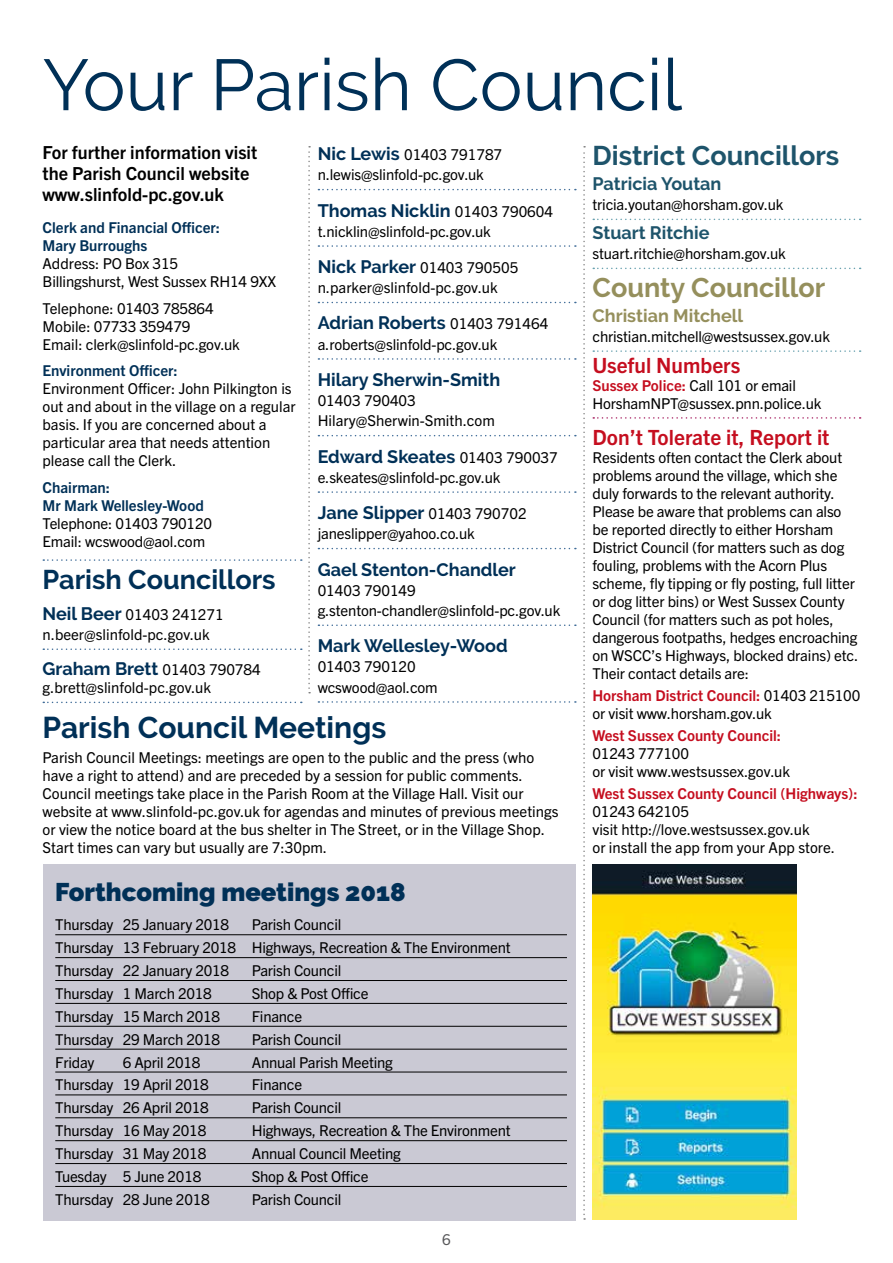
<style>
.page{position:relative;width:893px;height:1263px;background:#fff}
.page>*{position:absolute;margin:0;border:0;box-sizing:border-box;transform-origin:0 0}
.t1{font:72px "Raleway";color:#003057}
.t2{font:700 30px "Raleway";color:#003057}
.t3{font:700 27px "Raleway";color:#1e546b}
.t4{font:700 27px "Raleway";color:#003057}
.t5{font:700 27px "Raleway";color:#958f5c}
.t6{font:900 25.5px "Raleway";color:#003057}
.t7{font:700 21px "Trade Gothic Next LT Pro";color:#c50e1f}
.t8{font:700 18px "Raleway";color:#003057}
.t9{font:700 18px/21px "Trade Gothic Next LT Pro";color:#000}
.t10{font:700 18px "Raleway";color:#1e546b}
.t11{font:700 18px "Raleway";color:#958f5c}
.t12{font:15px/18px "Trade Gothic Next LT Pro";letter-spacing:-.01em;color:#000}
.t13{font:700 15px/18px "Trade Gothic Next LT Pro";color:#003057}
.t14{font:700 15px "Trade Gothic Next LT Pro";color:#c50e1f}
.t15{font:15px "Trade Gothic Next LT Pro";color:#58585a}
.s1{font-family:"Raleway";font-weight:700;font-size:18px;color:#003057}
.s2{font-family:"Trade Gothic Next LT Pro";font-weight:400;font-size:15px;color:#000}
.s3{font-weight:700;color:#c50e1f}
</style>
<div class="page">
<div style="left:43px;top:864px;width:532px;height:356px;background:#cac9d4"></div>
<hr style="left:55px;top:934px;width:512px;height:1px;background:#000">
<hr style="left:55px;top:957px;width:512px;height:1px;background:#000">
<hr style="left:55px;top:980px;width:512px;height:1px;background:#000">
<hr style="left:55px;top:1003px;width:512px;height:1px;background:#000">
<hr style="left:55px;top:1026px;width:512px;height:1px;background:#000">
<hr style="left:55px;top:1049px;width:512px;height:1px;background:#000">
<hr style="left:55px;top:1072px;width:512px;height:1px;background:#000">
<hr style="left:55px;top:1095px;width:512px;height:1px;background:#000">
<hr style="left:55px;top:1117px;width:512px;height:1px;background:#000">
<hr style="left:55px;top:1140px;width:512px;height:1px;background:#000">
<hr style="left:55px;top:1163px;width:512px;height:1px;background:#000">
<hr style="left:55px;top:1186px;width:512px;height:1px;background:#000">
<svg style="left:43px;top:559px;width:259px;height:2px"></svg>
<svg style="left:43px;top:648px;width:259px;height:2px"></svg>
<svg style="left:43px;top:702px;width:259px;height:1px"></svg>
<svg style="left:318px;top:189px;width:258px;height:1px"></svg>
<svg style="left:318px;top:245px;width:258px;height:2px"></svg>
<svg style="left:318px;top:302px;width:258px;height:1px"></svg>
<svg style="left:318px;top:358px;width:258px;height:2px"></svg>
<svg style="left:318px;top:435px;width:258px;height:1px"></svg>
<svg style="left:318px;top:491px;width:258px;height:2px"></svg>
<svg style="left:318px;top:548px;width:258px;height:1px"></svg>
<svg style="left:318px;top:624px;width:258px;height:2px"></svg>
<svg style="left:318px;top:701px;width:258px;height:2px"></svg>
<svg style="left:583px;top:146px;width:2px;height:1074px"></svg>
<svg style="left:308px;top:146px;width:2px;height:547px"></svg>
<svg style="left:593px;top:219px;width:268px;height:1px"></svg>
<svg style="left:593px;top:268px;width:268px;height:1px"></svg>
<svg style="left:593px;top:350px;width:268px;height:2px"></svg>
<svg style="left:593px;top:417px;width:268px;height:2px"></svg>
<img style="left:592px;top:864px;width:205px;height:356px">
<h1 class="t1" style="left:43px;top:43px;width:641px">Your Parish Council</h1>
<p class="t12" style="left:318px;top:143px;width:186px;line-height:20.2px"><span class="s1">Nic Lewis</span> 01403 791787 n.lewis@slinfold-pc.gov.uk</p>
<p class="t8" style="left:318px;top:200px;width:237px">Thomas Nicklin <span class="s2">01403 790604</span></p>
<p class="t12" style="left:318px;top:221px;width:175px">t.nicklin@slinfold-pc.gov.uk</p>
<p class="t12" style="left:318px;top:256px;width:202px;line-height:20.2px"><span class="s1">Nick Parker</span> 01403 790505 n.parker@slinfold-pc.gov.uk</p>
<p class="t8" style="left:318px;top:313px;width:232px">Adrian Roberts <span class="s2">01403 791464</span></p>
<p class="t12" style="left:318px;top:334px;width:181px">a.roberts@slinfold-pc.gov.uk</p>
<p class="t8" style="left:318px;top:369px;width:184px">Hilary Sherwin-Smith</p>
<p class="t12" style="left:318px;top:390px;width:179px;line-height:20.2px">01403 790403<br>Hilary@Sherwin-Smith.com</p>
<p class="t8" style="left:318px;top:446px;width:242px">Edward Skeates <span class="s2">01403 790037</span></p>
<p class="t12" style="left:318px;top:467px;width:184px">e.skeates@slinfold-pc.gov.uk</p>
<p class="t8" style="left:318px;top:502px;width:210px">Jane Slipper <span class="s2">01403 790702</span></p>
<p class="t12" style="left:318px;top:524px;width:159px">janeslipper@yahoo.co.uk</p>
<p class="t8" style="left:318px;top:559px;width:200px">Gael Stenton-Chandler</p>
<p class="t12" style="left:318px;top:579px;width:244px;line-height:20.2px">01403 790149 g.stenton-chandler@slinfold-pc.gov.uk</p>
<p class="t8" style="left:318px;top:636px;width:192px">Mark Wellesley-Wood</p>
<p class="t12" style="left:318px;top:656px;width:122px;line-height:20.2px">01403 790120 wcswood@aol.com</p>
<h2 class="t2" style="left:43px;top:711px;width:345px">Parish Council Meetings</h2>
<p class="t12" style="left:43px;top:747px;width:517px">Parish Council Meetings: meetings are open to the public and the press (who have a right to attend) and are preceded by a session for public comments.<br>Council meetings take place in the Parish Room at the Village Hall. Visit our website at www.slinfold-pc.gov.uk for agendas and minutes of previous meetings or view the notice board at the bus shelter in The Street, or in the Village Shop.<br>Start times can vary but usually are 7:30pm.</p>
<h3 class="t3" style="left:592px;top:140px;width:248px">District Councillors</h3>
<p class="t10" style="left:592px;top:173px;width:130px">Patricia Youtan</p>
<p class="t12" style="left:592px;top:195px;width:192px">tricia.youtan@horsham.gov.uk</p>
<p class="t10" style="left:592px;top:222px;width:119px">Stuart Ritchie</p>
<p class="t12" style="left:592px;top:244px;width:195px">stuart.ritchie@horsham.gov.uk</p>
<h3 class="t5" style="left:592px;top:272px;width:234px">County Councillor</h3>
<p class="t11" style="left:592px;top:305px;width:152px">Christian Mitchell</p>
<p class="t12" style="left:592px;top:326px;width:239px">christian.mitchell@westsussex.gov.uk</p>
<h3 class="t7" style="left:592px;top:350px;width:149px">Useful Numbers</h3>
<p class="t12" style="left:592px;top:375px;width:230px"><span class="s3">Sussex Police:</span> Call 101 or email<br>HorshamNPT@sussex.pnn.police.uk</p>
<h3 class="t7" style="left:592px;top:422px;width:239px">Don’t Tolerate it, Report it</h3>
<p class="t12" style="left:592px;top:447px;width:267px">Residents often contact the Clerk about problems around the village, which she duly forwards to the relevant authority.<br>Please be aware that problems can also be reported directly to either Horsham District Council (for matters such as dog fouling, problems with the Acorn Plus scheme, fly tipping or fly posting, full litter or dog litter bins) or West Sussex County Council (for matters such as pot holes, dangerous footpaths, hedges encroaching on WSCC’s Highways, blocked drains) etc.<br>Their contact details are:</p>
<p class="t12" style="left:592px;top:685px;width:269px"><span class="s3">Horsham District Council:</span> 01403 215100 or visit www.horsham.gov.uk</p>
<p class="t14" style="left:592px;top:725px;width:190px">West Sussex County Council:</p>
<p class="t12" style="left:592px;top:744px;width:199px">01243 777100<br>or visit www.westsussex.gov.uk</p>
<p class="t14" style="left:592px;top:783px;width:267px">West Sussex County Council (Highways):</p>
<p class="t12" style="left:592px;top:802px;width:244px">01243 642105<br>visit http://love.westsussex.gov.uk<br>or install the app from your App store.</p>
<p class="t9" style="left:43px;top:141px;width:216px">For further information visit the Parish Council website www.slinfold-pc.gov.uk</p>
<p class="t13" style="left:43px;top:218px;width:179px">Clerk and Financial Officer:<br>Mary Burroughs</p>
<p class="t12" style="left:43px;top:254px;width:235px">Address: PO Box 315<br>Billingshurst, West Sussex RH14 9XX</p>
<p class="t12" style="left:43px;top:298px;width:199px">Telephone: 01403 785864<br>Mobile: 07733 359479<br>Email: clerk@slinfold-pc.gov.uk</p>
<p class="t13" style="left:43px;top:361px;width:137px">Environment Officer:</p>
<p class="t12" style="left:43px;top:379px;width:255px">Environment Officer: John Pilkington is out and about in the village on a regular basis. If you are concerned about a particular area that needs attention please call the Clerk.</p>
<p class="t13" style="left:43px;top:477px;width:163px">Chairman:<br>Mr Mark Wellesley-Wood</p>
<p class="t12" style="left:43px;top:513px;width:171px">Telephone: 01403 790120<br>Email: wcswood@aol.com</p>
<h3 class="t4" style="left:43px;top:564px;width:235px">Parish Councillors</h3>
<p class="t12" style="left:43px;top:603px;width:183px;line-height:20.2px"><span class="s1">Neil Beer</span> 01403 241271 n.beer@slinfold-pc.gov.uk</p>
<p class="t8" style="left:43px;top:658px;width:220px">Graham Brett <span class="s2">01403 790784</span></p>
<p class="t12" style="left:43px;top:678px;width:170px">g.brett@slinfold-pc.gov.uk</p>
<h3 class="t6" style="left:55px;top:877px;width:352px">Forthcoming meetings 2018</h3>
<p class="t12" style="left:55px;top:915px;width:175px">Thursday 25 January 2018</p>
<p class="t12" style="left:55px;top:912px;width:457px;line-height:22.8px;text-indent:197px">Parish Council<br>Thursday 13 February 2018 Highways, Recreation &amp; The Environment<br>Thursday 22 January 2018</p>
<p class="t12" style="left:252px;top:960px;width:91px">Parish Council</p>
<p class="t12" style="left:55px;top:983px;width:158px">Thursday 1 March 2018</p>
<p class="t12" style="left:252px;top:983px;width:118px">Shop &amp; Post Office</p>
<p class="t12" style="left:55px;top:1006px;width:166px">Thursday 15 March 2018</p>
<p class="t12" style="left:252px;top:1006px;width:52px">Finance</p>
<p class="t12" style="left:55px;top:1029px;width:166px">Thursday 29 March 2018</p>
<p class="t12" style="left:252px;top:1029px;width:91px">Parish Council</p>
<p class="t12" style="left:55px;top:1052px;width:41px">Friday</p>
<p class="t12" style="left:123px;top:1052px;width:79px">6 April 2018</p>
<p class="t12" style="left:252px;top:1052px;width:142px">Annual Parish Meeting</p>
<p class="t12" style="left:55px;top:1075px;width:155px">Thursday 19 April 2018</p>
<p class="t12" style="left:252px;top:1075px;width:52px">Finance</p>
<p class="t12" style="left:55px;top:1098px;width:155px">Thursday 26 April 2018</p>
<p class="t12" style="left:252px;top:1098px;width:91px">Parish Council</p>
<p class="t12" style="left:55px;top:1121px;width:152px">Thursday 16 May 2018</p>
<p class="t12" style="left:252px;top:1121px;width:260px">Highways, Recreation &amp; The Environment</p>
<p class="t12" style="left:55px;top:1143px;width:152px">Thursday 31 May 2018</p>
<p class="t12" style="left:252px;top:1143px;width:150px">Annual Council Meeting</p>
<p class="t12" style="left:55px;top:1166px;width:148px">Tuesday 5 June 2018</p>
<p class="t12" style="left:252px;top:1166px;width:118px">Shop &amp; Post Office</p>
<p class="t12" style="left:55px;top:1189px;width:156px">Thursday 28 June 2018</p>
<p class="t12" style="left:252px;top:1189px;width:91px">Parish Council</p>
<p class="t15" style="left:442px;top:1229px;width:10px">6</p>
</div>
